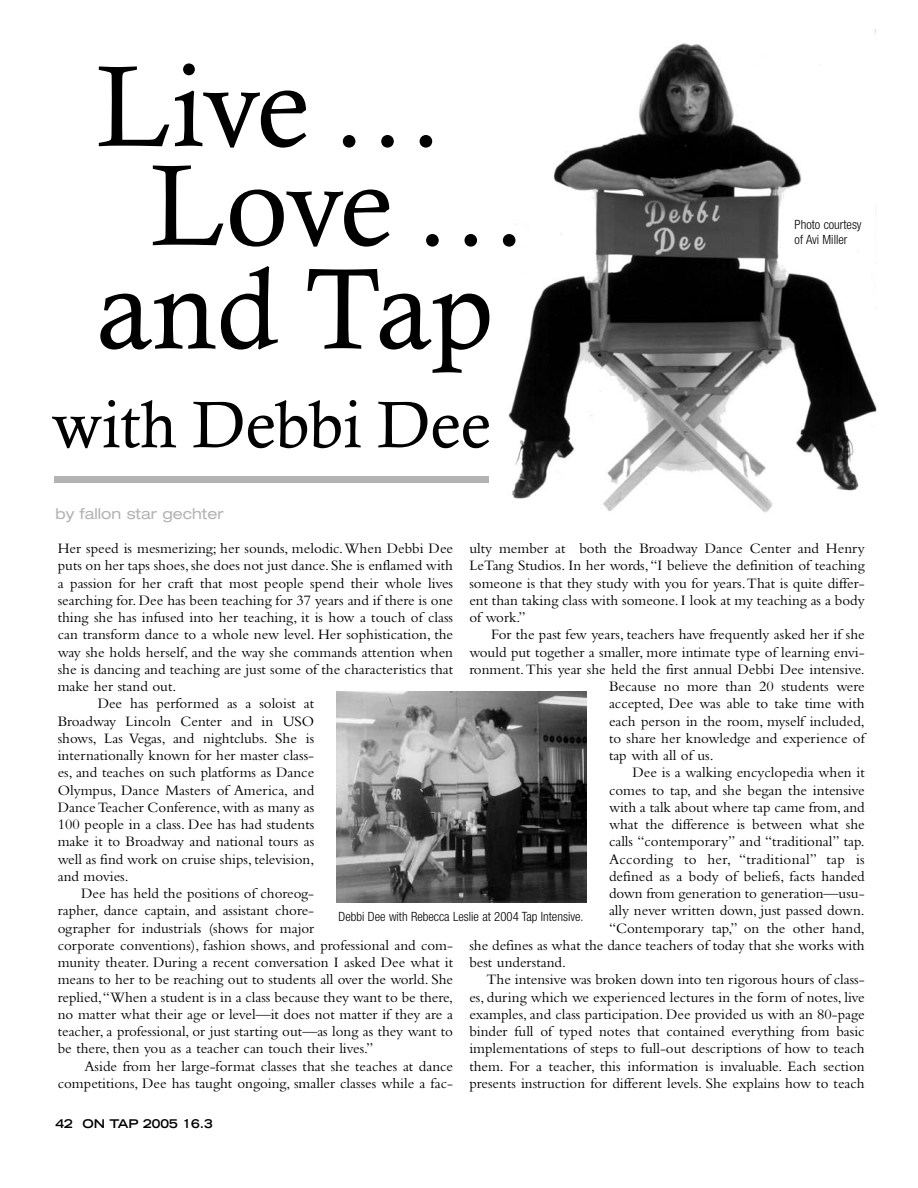
<style>
.page{position:relative;width:918px;height:1188px;background:#fff}
.page>*{position:absolute;margin:0;border:0;box-sizing:border-box;transform-origin:0 0}
.t1{font:115.2px "Calisto";letter-spacing:-.01em;color:#000}
.t2{font:66px "Calisto";color:#000}
.t3{font:15px/17.2px "Bembo";color:#000;text-align:justify}
.t4{font:15px "Bembo";letter-spacing:.02em;color:#000}
.t5{font:expanded 15px "Helvetica Neue";color:#b3b3b3}
.t6{font:300 condensed 12.75px/15px "Helvetica Neue";color:#000}
.t7{font:700 expanded 12px "Trade Gothic LH";color:#000}
</style>
<div class="page">
<img style="left:508px;top:29px;width:369px;height:484px">
<div style="left:54px;top:476px;width:434px;height:7px;background:#b3b3b3"></div>
<img style="left:337px;top:692px;width:249px;height:211px">
<h1 class="t1" style="left:96px;top:39px;width:350px">Live …</h1>
<h1 class="t1" style="left:150px;top:138px;width:380px">Love …</h1>
<h1 class="t1" style="left:96px;top:242px;width:399px">and Tap</h1>
<h2 class="t2" style="left:52px;top:386px;width:441px">with Debbi Dee</h2>
<p class="t5" style="left:56px;top:508px;width:170px">by fallon star gechter</p>
<p class="t6" style="left:795px;top:218px;width:69px">Photo courtesy of Avi Miller</p>
<p class="t3" style="left:469px;top:541px;width:397px">ulty member at both the Broadway Dance Center and Henry LeTang Studios. In her words,“I believe the definition of teaching someone is that they study with you for years.That is quite differ&shy;ent than taking class with someone. I look at my teaching as a body of work.”</p>
<p class="t3" style="left:491px;top:628px;width:375px">For the past few years, teachers have frequently asked her if she</p>
<p class="t3" style="left:469px;top:645px;width:397px">would put together a smaller, more intimate type of learning envi-</p>
<p class="t3" style="left:469px;top:662px;width:397px">ronment.This year she held the first annual Debbi Dee intensive.</p>
<p class="t3" style="left:609px;top:679px;width:257px">Because no more than 20 students were</p>
<p class="t3" style="left:609px;top:697px;width:257px">accepted, Dee was able to take time with</p>
<p class="t3" style="left:609px;top:714px;width:257px">each person in the room, myself included,</p>
<p class="t3" style="left:609px;top:731px;width:257px">to share her knowledge and experience of</p>
<p class="t3" style="left:609px;top:748px;width:106px">tap with all of us.</p>
<p class="t3" style="left:633px;top:766px;width:234px">Dee is a walking encyclopedia when it</p>
<p class="t3" style="left:609px;top:783px;width:257px">comes to tap, and she began the intensive</p>
<p class="t3" style="left:609px;top:800px;width:257px">with a talk about where tap came from, and</p>
<p class="t3" style="left:609px;top:817px;width:257px">what the difference is between what she</p>
<p class="t3" style="left:609px;top:835px;width:257px">calls “contemporary” and “traditional” tap.</p>
<p class="t4" style="left:609px;top:854px;width:257px">According to her, “traditional” tap is</p>
<p class="t3" style="left:609px;top:869px;width:257px">defined as a body of beliefs, facts handed</p>
<p class="t3" style="left:609px;top:886px;width:257px">down from generation to generation—usu-</p>
<p class="t3" style="left:609px;top:904px;width:257px">ally never written down, just passed down.</p>
<p class="t3" style="left:609px;top:921px;width:257px">“Contemporary tap,” on the other hand,</p>
<p class="t3" style="left:469px;top:938px;width:397px">she defines as what the dance teachers of today that she works with</p>
<p class="t3" style="left:469px;top:955px;width:98px">best understand.</p>
<p class="t3" style="left:487px;top:973px;width:380px">The intensive was broken down into ten rigorous hours of class-</p>
<p class="t3" style="left:469px;top:990px;width:397px">es, during which we experienced lectures in the form of notes, live</p>
<p class="t3" style="left:469px;top:1007px;width:397px">examples, and class participation. Dee provided us with an 80-page</p>
<p class="t3" style="left:469px;top:1024px;width:397px">binder full of typed notes that contained everything from basic</p>
<p class="t3" style="left:469px;top:1042px;width:397px">implementations of steps to full-out descriptions of how to teach</p>
<p class="t3" style="left:469px;top:1059px;width:397px">them. For a teacher, this information is invaluable. Each section</p>
<p class="t3" style="left:469px;top:1076px;width:397px">presents instruction for different levels. She explains how to teach</p>
<p class="t3" style="left:58px;top:541px;width:397px">Her speed is mesmerizing; her sounds, melodic.When Debbi Dee</p>
<p class="t3" style="left:58px;top:559px;width:397px">puts on her taps shoes, she does not just dance. She is enflamed with</p>
<p class="t3" style="left:58px;top:576px;width:397px">a passion for her craft that most people spend their whole lives</p>
<p class="t3" style="left:58px;top:593px;width:397px">searching for. Dee has been teaching for 37 years and if there is one</p>
<p class="t3" style="left:58px;top:610px;width:397px">thing she has infused into her teaching, it is how a touch of class</p>
<p class="t3" style="left:58px;top:628px;width:397px">can transform dance to a whole new level. Her sophistication, the</p>
<p class="t3" style="left:58px;top:645px;width:397px">way she holds herself, and the way she commands attention when</p>
<p class="t3" style="left:58px;top:662px;width:397px">she is dancing and teaching are just some of the characteristics that</p>
<p class="t3" style="left:58px;top:679px;width:120px">make her stand out.</p>
<p class="t3" style="left:98px;top:697px;width:218px">Dee has performed as a soloist at</p>
<p class="t3" style="left:58px;top:714px;width:258px">Broadway Lincoln Center and in USO</p>
<p class="t3" style="left:58px;top:731px;width:258px">shows, Las Vegas, and nightclubs. She is</p>
<p class="t3" style="left:58px;top:748px;width:258px">internationally known for her master class-</p>
<p class="t3" style="left:58px;top:766px;width:258px">es, and teaches on such platforms as Dance</p>
<p class="t3" style="left:58px;top:783px;width:258px">Olympus, Dance Masters of America, and</p>
<p class="t3" style="left:58px;top:800px;width:258px">Dance Teacher Conference, with as many as</p>
<p class="t3" style="left:58px;top:817px;width:258px">100 people in a class. Dee has had students</p>
<p class="t3" style="left:58px;top:835px;width:258px">make it to Broadway and national tours as</p>
<p class="t3" style="left:58px;top:852px;width:258px">well as find work on cruise ships, television,</p>
<p class="t3" style="left:58px;top:869px;width:73px">and movies.</p>
<p class="t3" style="left:81px;top:886px;width:235px">Dee has held the positions of choreog-</p>
<p class="t3" style="left:58px;top:904px;width:258px">rapher, dance captain, and assistant chore-</p>
<p class="t3" style="left:58px;top:921px;width:258px">ographer for industrials (shows for major</p>
<p class="t3" style="left:58px;top:938px;width:397px">corporate conventions), fashion shows, and professional and com-</p>
<p class="t3" style="left:58px;top:955px;width:397px">munity theater. During a recent conversation I asked Dee what it</p>
<p class="t3" style="left:58px;top:973px;width:397px">means to her to be reaching out to students all over the world. She</p>
<p class="t3" style="left:58px;top:990px;width:397px">replied,“When a student is in a class because they want to be there,</p>
<p class="t3" style="left:58px;top:1007px;width:397px">no matter what their age or level—it does not matter if they are a</p>
<p class="t3" style="left:58px;top:1024px;width:397px">teacher, a professional, or just starting out—as long as they want to</p>
<p class="t3" style="left:58px;top:1042px;width:317px">be there, then you as a teacher can touch their lives.”</p>
<p class="t3" style="left:84px;top:1059px;width:370px">Aside from her large-format classes that she teaches at dance</p>
<p class="t3" style="left:58px;top:1076px;width:397px">competitions, Dee has taught ongoing, smaller classes while a fac-</p>
<p class="t6" style="left:339px;top:910px;width:246px">Debbi Dee with Rebecca Leslie at 2004 Tap Intensive.</p>
<p class="t7" style="left:56px;top:1118px;width:159px">42 ON TAP 2005 16.3</p>
</div>
